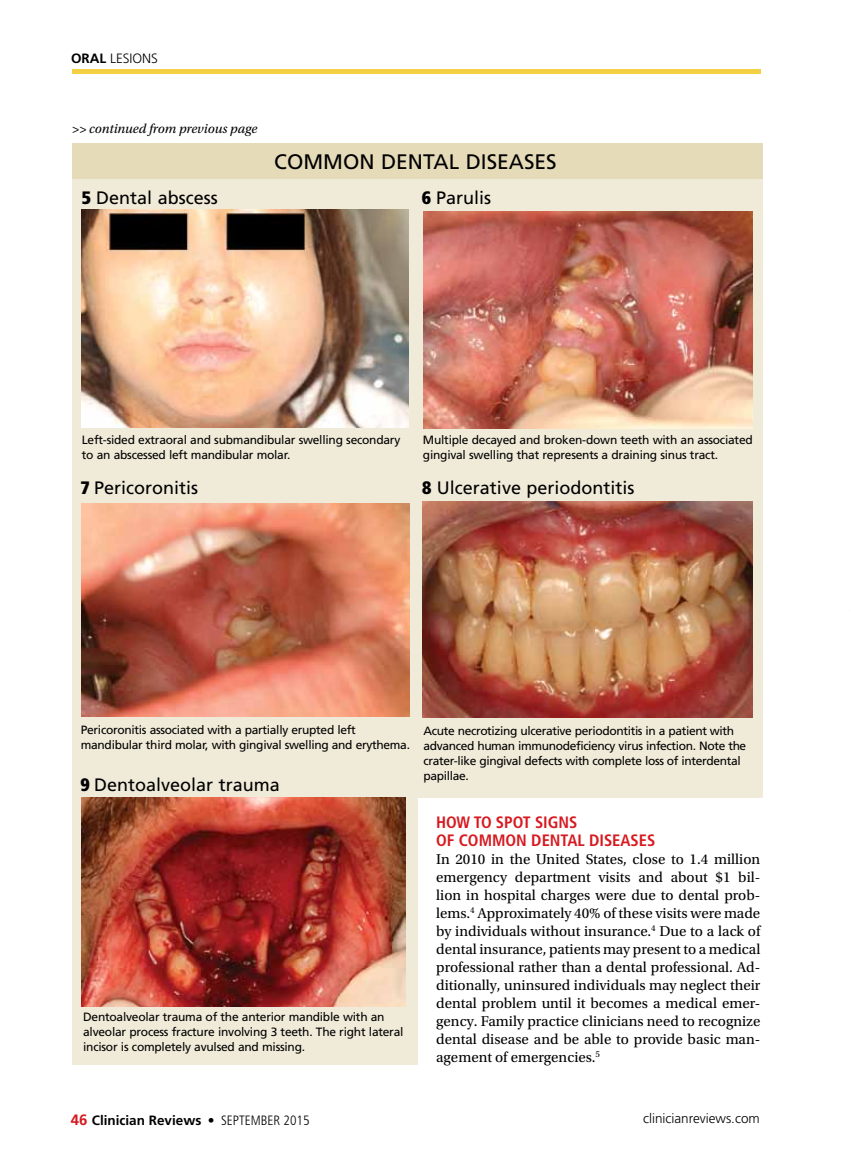
<style>
.page{position:relative;width:851px;height:1161px;background:#fff}
.page>*{position:absolute;margin:0;border:0;box-sizing:border-box;transform-origin:0 0}
.t1{font:21px "Frutiger LT Std";color:#000}
.t2{font:18px "Frutiger LT Std";color:#000}
.t3{font:700 condensed 16.5px/18px "Frutiger LT Std";color:#d71920}
.t4{font:15px/18px "Utopia Std";color:#000;text-align:justify}
.t5{font:300 13.5px "Frutiger LT Std";color:#000}
.t6{font:700 13.5px "Frutiger LT Std";color:#000}
.t7{font:italic 13.5px "Utopia Std";color:#000}
.t8{font:300 condensed 13.5px "Frutiger LT Std";color:#000}
.t9{font:12px/15px "Frutiger LT Std";letter-spacing:-.02em;color:#000}
.s1{font-weight:700}
.s2{font-weight:900;font-stretch:condensed}
.s3{font-size:15px;color:#d71920}
.s4{font-weight:400;font-stretch:condensed}
.s5{font-weight:300;font-stretch:condensed}
</style>
<div class="page">
<div style="left:72px;top:69px;width:688px;height:5px;background:#f4d044"></div>
<div style="left:72px;top:772px;width:345px;height:293px;background:#f0ead8"></div>
<div style="left:72px;top:177px;width:690px;height:621px;background:#f0ead8"></div>
<div style="left:72px;top:143px;width:690px;height:35px;background:#e5dbb8"></div>
<img style="left:81px;top:210px;width:327px;height:217px">
<img style="left:423px;top:211px;width:329px;height:217px">
<img style="left:82px;top:503px;width:327px;height:213px">
<img style="left:81px;top:797px;width:324px;height:209px">
<img style="left:422px;top:501px;width:330px;height:216px">
<p class="t5" style="left:71px;top:51px;width:87px"><span class="s1">Oral</span> Lesions</p>
<p class="t7" style="left:72px;top:121px;width:187px">&gt;&gt; continued from previous page</p>
<h2 class="t2" style="left:82px;top:187px;width:138px"><span class="s2">5</span> Dental abscess</h2>
<h1 class="t1" style="left:274px;top:149px;width:261px">Comm on Dental Diseases</h1>
<h2 class="t2" style="left:422px;top:187px;width:71px"><span class="s2">6</span> Parulis</h2>
<p class="t9" style="left:82px;top:433px;width:320px">Left-sided extraoral and submandibular swelling secondary to an abscessed left mandibular molar.</p>
<h2 class="t2" style="left:80px;top:477px;width:119px"><span class="s2">7</span> Pericoronitis</h2>
<p class="t9" style="left:423px;top:433px;width:331px">Multiple decayed and broken-down teeth with an associated gingival swelling that represents a draining sinus tract.</p>
<h2 class="t2" style="left:422px;top:477px;width:214px"><span class="s2">8</span> Ulcerative periodontitis</h2>
<p class="t9" style="left:81px;top:723px;width:330px">Pericoronitis associated with a partially erupted left mandibular third molar, with gingival swelling and erythema.</p>
<h2 class="t2" style="left:80px;top:774px;width:201px"><span class="s2">9</span> Dentoalveolar trauma</h2>
<p class="t9" style="left:83px;top:1010px;width:322px">Dentoalveolar trauma of the anterior mandible with an alveolar process fracture involving 3 teeth. The right lateral incisor is completely avulsed and missing.</p>
<p class="t9" style="left:423px;top:723px;width:324px">Acute necrotizing ulcerative periodontitis in a patient with advanced human immunodeficiency virus infection. Note the crater-like gingival defects with complete loss of interdental papillae.</p>
<h3 class="t3" style="left:436px;top:813px;width:221px">HOW TO SPOT SIGNS<br>OF COMMON DENTAL DISEASES</h3>
<p class="t4" style="left:436px;top:850px;width:326px">In 2010 in the United States, close to 1.4 million emergency department visits and about $1 bil&shy;lion in hospital charges were due to dental prob&shy;lems.<sup>4</sup> Approximately 40% of these visits were made by individuals without insurance.<sup>4</sup> Due to a lack of dental insurance, patients may present to a medical professional rather than a dental professional. Ad&shy;ditionally, uninsured individuals may neglect their dental problem until it becomes a medical emer&shy;gency. Family practice clinicians need to recognize dental disease and be able to provide basic man&shy;agement of emergencies.<sup>5</sup></p>
<p class="t6" style="left:71px;top:1112px;width:158px"><span class="s3">46</span> Clinician Reviews <span class="s4">•</span> <span class="s5">SEPTEMBER</span></p>
<p class="t8" style="left:283px;top:1112px;width:27px">2015</p>
<p class="t5" style="left:643px;top:1111px;width:118px">clinicianreviews.com</p>
</div>
